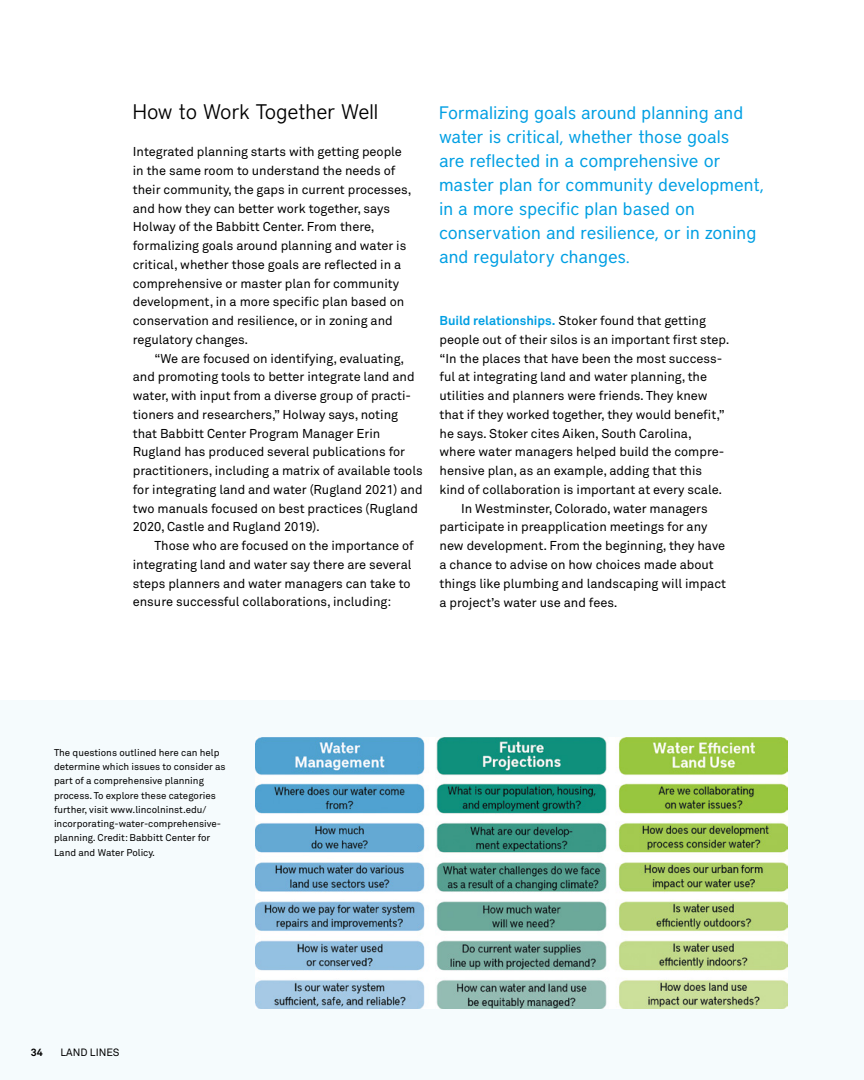
<style>
.page{position:relative;width:864px;height:1080px;background:#fff}
.page>*{position:absolute;margin:0;border:0;box-sizing:border-box;transform-origin:0 0}
.t1{font:300 21px "District";color:#000}
.t2{font:18px/24px "District";color:#009fe3}
.t3{font:12.75px/18.8px "Akkurat Pro";color:#000}
.t4{font:10.5px "Akkurat Pro";color:#000}
.t5{font:700 10.5px "Akkurat Pro";color:#000}
.t6{font:9.75px/14.2px "Akkurat Pro";color:#000}
.s1{font-weight:700;color:#009fe3}
</style>
<div class="page">
<div style="left:0;top:700px;width:864px;height:380px;background:#f5fbfd"></div>
<img style="left:255px;top:738px;width:532px;height:271px">
<h1 class="t1" style="left:133px;top:99px;width:247px">How to Work Together Well</h1>
<p class="t3" style="left:133px;top:143px;width:280px">Integrated planning starts with getting people in the same room to understand the needs of their community, the gaps in current processes, and how they can better work together, says Holway of the Babbitt Center. From there, formalizing goals around planning and water is critical, whether those goals are reflected in a comprehensive or master plan for community development, in a more specific plan based on conservation and resilience, or in zoning and regulatory changes.</p>
<p class="t3" style="left:133px;top:349px;width:291px;text-indent:22px">“We are focused on identifying, evaluating, and promoting tools to better integrate land and water, with input from a diverse group of practi&shy;tioners and researchers,” Holway says, noting that Babbitt Center Program Manager Erin Rugland has produced several publications for practitioners, including a matrix of available tools for integrating land and water (Rugland 2021) and two manuals focused on best practices (Rugland 2020, Castle and Rugland 2019).</p>
<p class="t3" style="left:133px;top:537px;width:283px;text-indent:22px">Those who are focused on the importance of integrating land and water say there are several steps planners and water managers can take to ensure successful collaborations, including:</p>
<p class="t2" style="left:439px;top:101px;width:326px">Formalizing goals around planning and water is critical, whether those goals<br>are reflected in a comprehensive or master plan for community development, in a more specific plan based on conservation and resilience, or in zoning and regulatory changes.</p>
<p class="t3" style="left:440px;top:312px;width:268px"><span class="s1">Build relationships.</span> Stoker found that getting</p>
<p class="t3" style="left:440px;top:330px;width:292px">people out of their silos is an important first step.</p>
<p class="t3" style="left:440px;top:349px;width:284px">“In the places that have been the most success-</p>
<p class="t3" style="left:440px;top:368px;width:269px">ful at integrating land and water planning, the</p>
<p class="t3" style="left:440px;top:387px;width:270px">utilities and planners were friends. They knew</p>
<p class="t3" style="left:440px;top:405px;width:287px">that if they worked together, they would benefit,”</p>
<p class="t3" style="left:440px;top:424px;width:254px">he says. Stoker cites Aiken, South Carolina,</p>
<p class="t3" style="left:440px;top:443px;width:286px">where water managers helped build the compre-</p>
<p class="t3" style="left:440px;top:462px;width:264px">hensive plan, as an example, adding that this</p>
<p class="t3" style="left:440px;top:481px;width:284px">kind of collaboration is important at every scale.</p>
<p class="t3" style="left:461px;top:499px;width:248px">In Westminster, Colorado, water managers</p>
<p class="t3" style="left:440px;top:518px;width:269px">participate in preapplication meetings for any</p>
<p class="t3" style="left:440px;top:537px;width:287px">new development. From the beginning, they have</p>
<p class="t3" style="left:440px;top:556px;width:276px">a chance to advise on how choices made about</p>
<p class="t3" style="left:440px;top:574px;width:288px">things like plumbing and landscaping will impact</p>
<p class="t3" style="left:440px;top:593px;width:180px">a project’s water use and fees.</p>
<p class="t6" style="left:54px;top:746px;width:173px">The questions outlined here can help determine which issues to consider as part of a comprehensive planning process. To explore these categories further, visit www.lincolninst.edu/ incorporating-water-comprehensive&shy;planning. Credit: Babbitt Center for Land and Water Policy.</p>
<p class="t5" style="left:31px;top:1046px;width:13px">34</p>
<p class="t4" style="left:60px;top:1047px;width:61px">LAND LINES</p>
</div>
